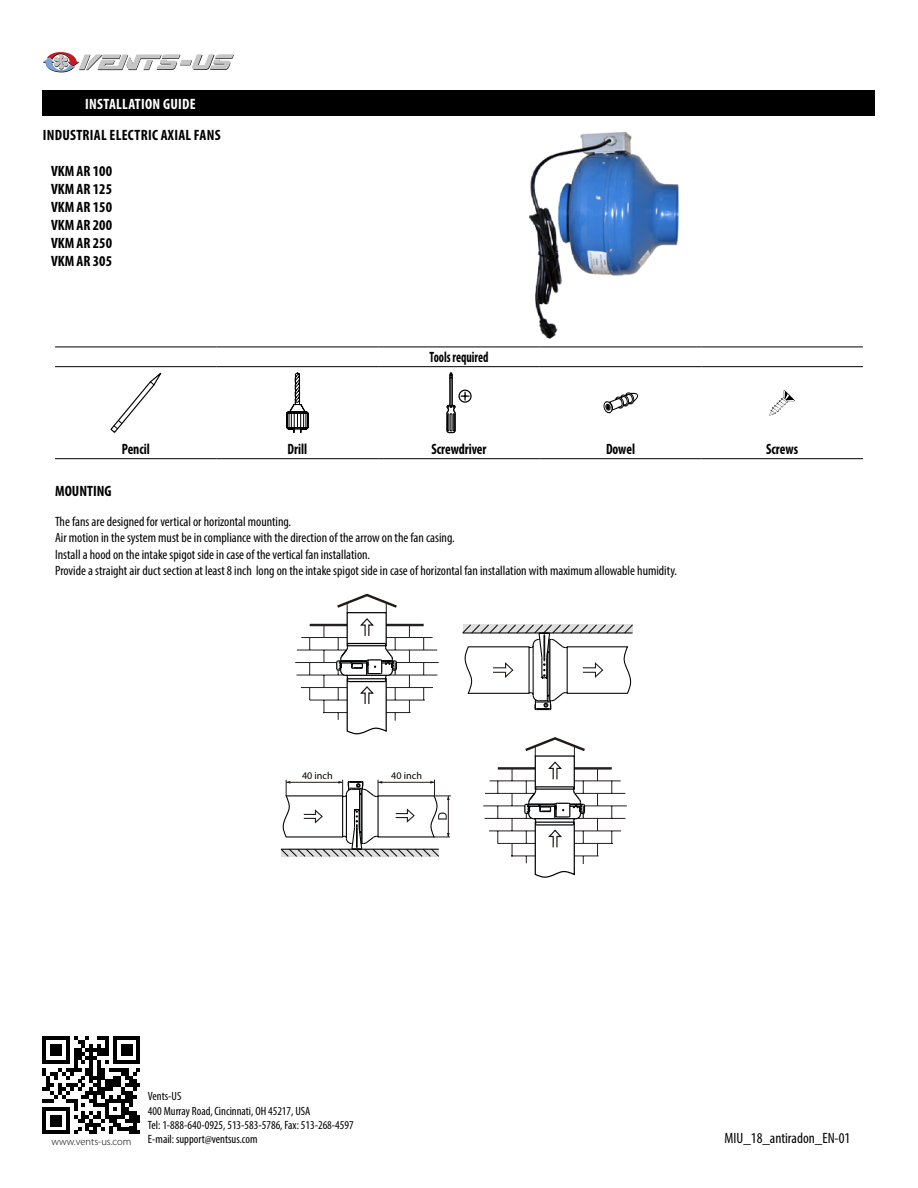
<style>
.page{position:relative;width:918px;height:1188px;background:#fff}
.page>*{position:absolute;margin:0;border:0;box-sizing:border-box;transform-origin:0 0}
.t1{font:700 condensed 15px/18px "Myriad Pro";color:#000;text-align:justify}
.t2{font:700 condensed 15px "Myriad Pro";color:#000;scale:.9 1}
.t3{font:700 condensed 15px "Myriad Pro";letter-spacing:.02em;color:#000}
.t4{font:condensed 15px "Myriad Pro";color:#000}
.t5{font:700 condensed 15px "Myriad Pro";letter-spacing:.02em;color:#fff}
.t6{font:700 condensed 15px "Myriad Pro";color:#000;scale:.8 1}
.t7{font:condensed 13.5px/16.2px "Myriad Pro";color:#000}
.t8{font:condensed 12px/14.4px "Myriad Pro";color:#000}
.t9{font:300 10.5px "Myriad Pro";color:#000}
.t10{font:10.2px "Myriad Pro";color:#000}
</style>
<div class="page">
<svg style="left:43px;top:52px;width:191px;height:21px"></svg>
<svg style="left:43px;top:1037px;width:97px;height:97px"></svg>
<div style="left:43px;top:90px;width:832px;height:26px;background:#000"></div>
<hr style="left:55px;top:347px;width:162px;height:1px;background:#000">
<hr style="left:217px;top:347px;width:161px;height:1px;background:#000">
<hr style="left:378px;top:347px;width:162px;height:1px;background:#000">
<hr style="left:540px;top:347px;width:161px;height:1px;background:#000">
<hr style="left:701px;top:347px;width:162px;height:1px;background:#000">
<hr style="left:55px;top:366px;width:162px;height:1px;background:#000">
<hr style="left:217px;top:366px;width:161px;height:1px;background:#000">
<hr style="left:378px;top:366px;width:162px;height:1px;background:#000">
<hr style="left:540px;top:366px;width:161px;height:1px;background:#000">
<hr style="left:701px;top:366px;width:162px;height:1px;background:#000">
<hr style="left:55px;top:458px;width:162px;height:1px;background:#000">
<hr style="left:217px;top:458px;width:161px;height:1px;background:#000">
<hr style="left:378px;top:458px;width:162px;height:1px;background:#000">
<hr style="left:540px;top:458px;width:161px;height:1px;background:#000">
<hr style="left:701px;top:458px;width:162px;height:1px;background:#000">
<svg style="left:110px;top:372px;width:52px;height:61px"></svg>
<svg style="left:286px;top:372px;width:23px;height:61px"></svg>
<svg style="left:446px;top:372px;width:26px;height:62px"></svg>
<svg style="left:603px;top:392px;width:35px;height:22px"></svg>
<svg style="left:769px;top:390px;width:26px;height:26px"></svg>
<svg style="left:295px;top:595px;width:144px;height:139px"></svg>
<svg style="left:463px;top:625px;width:170px;height:86px"></svg>
<svg style="left:281px;top:780px;width:170px;height:77px"></svg>
<svg style="left:483px;top:738px;width:144px;height:140px"></svg>
<img style="left:529px;top:131px;width:150px;height:208px">
<p class="t5" style="left:85px;top:94px;width:112px">INSTALLATION GUIDE</p>
<p class="t3" style="left:43px;top:125px;width:180px">INDUSTRIAL ELECTRIC AXIAL FANS</p>
<p class="t1" style="left:51px;top:161px;width:63px">VKM AR 100<br>VKM AR 125<br>VKM AR 150<br>VKM AR 200<br>VKM AR 250<br>VKM AR 305</p>
<p class="t6" style="left:430px;top:348px;width:75px">Tools required</p>
<p class="t2" style="left:122px;top:440px;width:33px">Pencil</p>
<p class="t2" style="left:288px;top:440px;width:23px">Drill</p>
<p class="t2" style="left:431px;top:440px;width:63px">Screwdriver</p>
<p class="t2" style="left:606px;top:440px;width:34px">Dowel</p>
<p class="t2" style="left:766px;top:440px;width:37px">Screws</p>
<p class="t1" style="left:55px;top:481px;width:58px">MOUNTING</p>
<p class="t7" style="left:55px;top:514px;width:624px">The fans are designed for vertical or horizontal mounting.<br>Air motion in the system must be in compliance with the direction of the arrow on the fan casing.<br>Install a hood on the intake spigot side in case of the vertical fan installation.<br>Provide a straight air duct section at least 8 inch long on the intake spigot side in case of horizontal fan installation with maximum allowable humidity.</p>
<p class="t10" style="left:302px;top:769px;width:32px">40 inch</p>
<p class="t10" style="left:391px;top:769px;width:32px">40 inch</p>
<p class="t8" style="left:148px;top:1089px;width:207px">Vents-US<br>400 Murray Road, Cincinnati, OH 45217, USA<br>Tel: 1-888-640-0925, 513-583-5786, Fax: 513-268-4597<br>E-mail: support@ventsus.com</p>
<p class="t9" style="left:51px;top:1136px;width:82px">www.vents-us.com</p>
<p class="t4" style="left:725px;top:1129px;width:127px">MIU_18_antiradon_EN-01</p>
</div>
